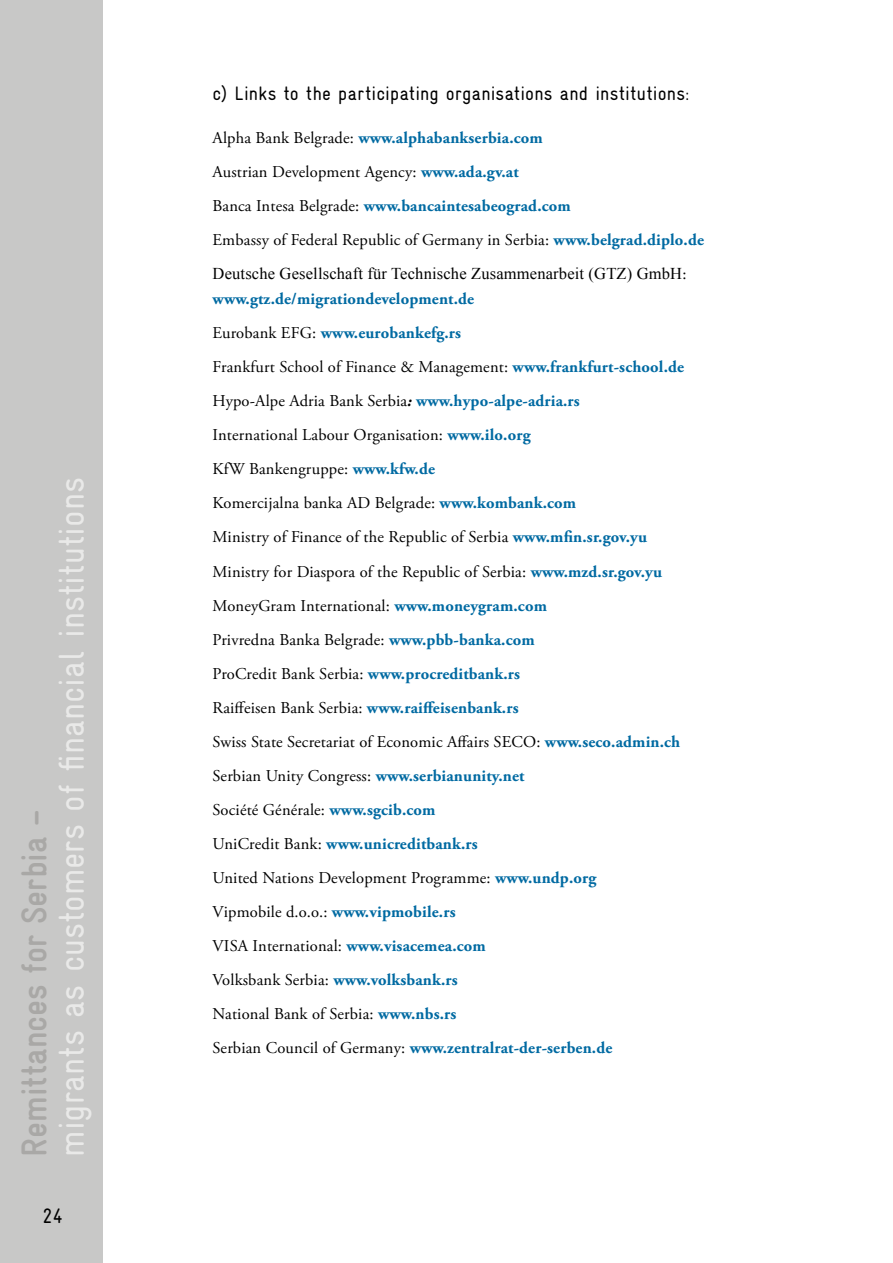
<style>
.page{position:relative;width:893px;height:1263px;background:#fff}
.page>*{position:absolute;margin:0;border:0;box-sizing:border-box;transform-origin:0 0}
.t1{font:condensed 36px "Gravur";color:#e9e9e8}
.t2{font:700 condensed 36px "Gravur";color:#a9a8a6}
.t3{font:condensed 21px "Gravur";color:#000}
.t4{font:condensed 19.5px "Gravur";letter-spacing:.01em;color:#000}
.t5{font:16.5px/34px "Adobe Garamond Pro";letter-spacing:.01em;color:#000}
.t6{font:16.5px "Times New Roman";letter-spacing:.01em;color:#000}
.s1{font-weight:700;color:#006aa2}
.s2{font-family:"Adobe Garamond Pro"}
.s3{font-weight:700;font-style:italic}
</style>
<div class="page">
<div style="left:0;top:0;width:102px;height:1263px;background:#c8c8c7"></div>
<h1 class="t2" style="left:14px;top:1157px;width:349px;rotate:-90deg">Remittances for Serbia –</h1>
<h1 class="t1" style="left:52px;top:1157px;width:681px;rotate:-90deg">migrants as customers of financial institutions</h1>
<p class="t3" style="left:43px;top:1204px;width:22px">24</p>
<p class="t4" style="left:213px;top:83px;width:478px">c) Links to the participating organisations and institutions:</p>
<p class="t5" style="left:213px;top:121px;width:493px">Alpha Bank Belgrade: <span class="s1">www.alphabankserbia.com<br></span>Austrian Development Agency: <span class="s1">www.ada.gv.at<br></span>Banca Intesa Belgrade: <span class="s1">www.bancaintesabeograd.com<br></span>Embassy of Federal Republic of Germany in Serbia: <span class="s1">www.belgrad.diplo.de</span></p>
<p class="t6" style="left:213px;top:262px;width:475px">Deutsche Gesellschaft für Technische Zusammenarbeit (GTZ) GmbH<span class="s2">:</span></p>
<p class="t5" style="left:213px;top:283px;width:473px"><span class="s1">www.gtz.de/migrationdevelopment.de<br></span>Eurobank EFG: <span class="s1">www.eurobankefg.rs<br></span>Frankfurt School of Finance &amp; Management: <span class="s1">www.frankfurt-school.de </span>Hypo-Alpe Adria Bank Serbia<span class="s3">:</span> <span class="s1">www.hypo-alpe-adria.rs<br></span>International Labour Organisation: <span class="s1">www.ilo.org<br></span>KfW Bankengruppe: <span class="s1">www.kfw.de<br></span>Komercijalna banka AD Belgrade: <span class="s1">www.kombank.com<br></span>Ministry of Finance of the Republic of Serbia <span class="s1">www.mfin.sr.gov.yu </span>Ministry for Diaspora of the Republic of Serbia: <span class="s1">www.mzd.sr.gov.yu </span>MoneyGram International: <span class="s1">www.moneygram.com<br></span>Privredna Banka Belgrade: <span class="s1">www.pbb-banka.com<br></span>ProCredit Bank Serbia: <span class="s1">www.procreditbank.rs<br></span>Raiffeisen Bank Serbia: <span class="s1">www.raiffeisenbank.rs<br></span>Swiss State Secretariat of Economic Affairs SECO: <span class="s1">www.seco.admin.ch </span>Serbian Unity Congress: <span class="s1">www.serbianunity.net<br></span>Société Générale: <span class="s1">www.sgcib.com<br></span>UniCredit Bank: <span class="s1">www.unicreditbank.rs<br></span>United Nations Development Programme: <span class="s1">www.undp.org<br></span>Vipmobile d.o.o.: <span class="s1">www.vipmobile.rs<br></span>VISA International: <span class="s1">www.visacemea.com<br></span>Volksbank Serbia: <span class="s1">www.volksbank.rs<br></span>National Bank of Serbia: <span class="s1">www.nbs.rs<br></span>Serbian Council of Germany: <span class="s1">www.zentralrat-der-serben.de</span></p>
</div>
